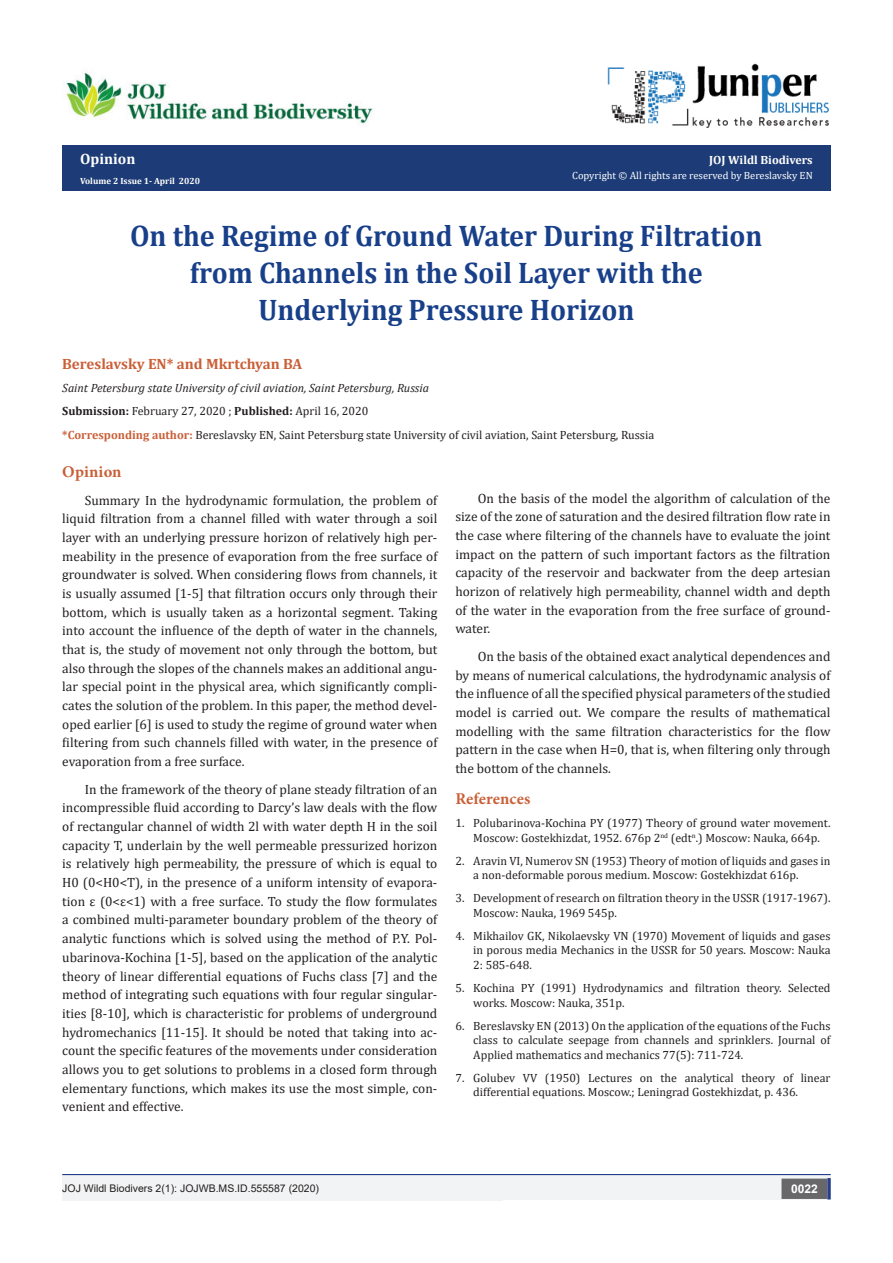
<style>
.page{position:relative;width:893px;height:1263px;background:#fff}
.page>*{position:absolute;margin:0;border:0;box-sizing:border-box;transform-origin:0 0}
.t1{font:700 29.85px/37.3px "Cambria";color:#183f89;text-align:center;scale:.94 1}
.t2{font:700 16.5px "Minion Pro";letter-spacing:.005em;color:#ca5f37}
.t3{font:700 15px "Cambria";color:#ca5f37}
.t4{font:700 15px "Cambria";color:#fff}
.t5{font:13.5px/18.8px "Cambria";color:#231f20;text-align:justify}
.t6{font:12px/14.4px "Cambria";color:#231f20}
.t7{font:italic 12px "Cambria";color:#231f20}
.t8{font:700 12px "Cambria";color:#fffefc}
.t9{font:700 12px "Arial";color:#fff}
.t10{font:10.5px "Arial";color:#231f20}
.t11{font:10.5px "Cambria";color:#fff}
.t12{font:700 9px "Cambria";color:#fffefc}
.s1{font-weight:700}
.s2{font-weight:700;color:#ca5f37}
</style>
<div class="page">
<div style="left:62px;top:1175px;width:441px;height:26px;background:#f2f3f4"></div>
<div style="left:503px;top:1174px;width:328px;height:25px;background:#f2f3f4"></div>
<div style="left:782px;top:1179px;width:45px;height:19px;background:#68676a"></div>
<div style="left:781px;top:1178px;width:46px;height:21px;border:2px solid #68676a"></div>
<svg style="left:827px;top:1178px;width:4px;height:21px"></svg>
<hr style="left:62px;top:1174px;width:769px;height:1px;background:#253f8e">
<div style="left:62px;top:146px;width:769px;height:45px;background:#1d3c77"></div>
<img style="left:607px;top:63px;width:222px;height:65px">
<img style="left:66px;top:72px;width:307px;height:53px">
<p class="t4" style="left:80px;top:149px;width:57px">Opinion</p>
<p class="t12" style="left:80px;top:175px;width:122px">Volume 2 Issue 1- April 2020</p>
<p class="t8" style="left:709px;top:151px;width:105px">JOJ Wildl Biodivers</p>
<p class="t11" style="left:572px;top:169px;width:242px">Copyright © All rights are reserved by Bereslavsky EN</p>
<p class="t1" style="left:130px;top:216px;width:674px">On the Regime of Ground Water During Filtration from Channels in the Soil Layer with the<br>Underlying Pressure Horizon</p>
<p class="t3" style="left:62px;top:353px;width:242px">Bereslavsky EN* and Mkrtchyan BA</p>
<p class="t7" style="left:62px;top:379px;width:368px">Saint Petersburg state University of civil aviation, Saint Petersburg, Russia</p>
<p class="t6" style="left:62px;top:404px;width:308px"><span class="s1">Submission:</span> February 27, 2020 ; <span class="s1">Published:</span> April 16, 2020</p>
<p class="t6" style="left:62px;top:427px;width:593px"><span class="s2">*Corresponding author:</span> Bereslavsky EN, Saint Petersburg state University of civil aviation, Saint Petersburg, Russia</p>
<p class="t2" style="left:62px;top:460px;width:61px">Opinion</p>
<p class="t5" style="left:62px;top:490px;width:377px;text-indent:22px">Summary In the hydrodynamic formulation, the problem of liquid filtration from a channel filled with water through a soil layer with an underlying pressure horizon of relatively high per&shy;meability in the presence of evaporation from the free surface of groundwater is solved. When considering flows from channels, it is usually assumed [1-5] that filtration occurs only through their bottom, which is usually taken as a horizontal segment. Taking into account the influence of the depth of water in the channels, that is, the study of movement not only through the bottom, but also through the slopes of the channels makes an additional angu&shy;lar special point in the physical area, which significantly compli&shy;cates the solution of the problem. In this paper, the method devel&shy;oped earlier [6] is used to study the regime of ground water when filtering from such channels filled with water, in the presence of evaporation from a free surface.</p>
<p class="t5" style="left:62px;top:780px;width:377px;text-indent:22px">In the framework of the theory of plane steady filtration of an incompressible fluid according to Darcy’s law deals with the flow of rectangular channel of width 2l with water depth H in the soil capacity T, underlain by the well permeable pressurized horizon is relatively high permeability, the pressure of which is equal to H0 (0&lt;H0&lt;T), in the presence of a uniform intensity of evapora&shy;tion ε (0&lt;ε&lt;1) with a free surface. To study the flow formulates a combined multi-parameter boundary problem of the theory of analytic functions which is solved using the method of P.Y. Pol&shy;ubarinova-Kochina [1-5], based on the application of the analytic theory of linear differential equations of Fuchs class [7] and the method of integrating such equations with four regular singular&shy;ities [8-10], which is characteristic for problems of underground hydromechanics [11-15]. It should be noted that taking into ac&shy;count the specific features of the movements under consideration allows you to get solutions to problems in a closed form through elementary functions, which makes its use the most simple, con&shy;venient and effective.</p>
<p class="t5" style="left:455px;top:488px;width:377px;text-indent:22px">On the basis of the model the algorithm of calculation of the size of the zone of saturation and the desired filtration flow rate in the case where filtering of the channels have to evaluate the joint impact on the pattern of such important factors as the filtration capacity of the reservoir and backwater from the deep artesian horizon of relatively high permeability, channel width and depth of the water in the evaporation from the free surface of ground&shy;water.</p>
<p class="t5" style="left:455px;top:647px;width:377px;text-indent:22px">On the basis of the obtained exact analytical dependences and by means of numerical calculations, the hydrodynamic analysis of the influence of all the specified physical parameters of the studied model is carried out. We compare the results of mathematical modelling with the same filtration characteristics for the flow pattern in the case when H=0, that is, when filtering only through the bottom of the channels.</p>
<p class="t2" style="left:455px;top:787px;width:77px">References</p>
<p class="t6" style="left:473px;top:816px;width:359px;text-indent:-18px">1. Polubarinova-Kochina PY (1977) Theory of ground water movement.<br>Moscow: Gostekhizdat, 1952. 676p 2<sup>nd</sup> (edt<sup>n</sup>.) Moscow: Nauka, 664p.</p>
<p class="t6" style="left:473px;top:853px;width:359px;text-indent:-18px">2. Aravin VI, Numerov SN (1953) Theory of motion of liquids and gases in a non-deformable porous medium. Moscow: Gostekhizdat 616p.</p>
<p class="t6" style="left:473px;top:891px;width:359px;text-indent:-18px">3. Development of research on filtration theory in the USSR (1917-1967).<br>Moscow: Nauka, 1969 545p.</p>
<p class="t6" style="left:473px;top:929px;width:359px;text-align:justify;text-indent:-18px">4. Mikhailov GK, Nikolaevsky VN (1970) Movement of liquids and gases in porous media Mechanics in the USSR for 50 years. Moscow: Nauka 2: 585-648.</p>
<p class="t6" style="left:473px;top:981px;width:359px;text-indent:-18px">5. Kochina PY (1991) Hydrodynamics and filtration theory. Selected works. Moscow: Nauka, 351p.</p>
<p class="t6" style="left:473px;top:1018px;width:359px;text-align:justify;text-indent:-18px">6. Bereslavsky EN (2013) On the application of the equations of the Fuchs class to calculate seepage from channels and sprinklers. Journal of Applied mathematics and mechanics 77(5): 711-724.</p>
<p class="t6" style="left:473px;top:1070px;width:359px;text-indent:-18px">7. Golubev VV (1950) Lectures on the analytical theory of linear differential equations. Moscow.; Leningrad Gostekhizdat, p. 436.</p>
<p class="t10" style="left:62px;top:1181px;width:258px">JOJ Wildl Biodivers 2(1): JOJWB.MS.ID.555587 (2020)</p>
<p class="t9" style="left:791px;top:1180px;width:28px">0022</p>
</div>
